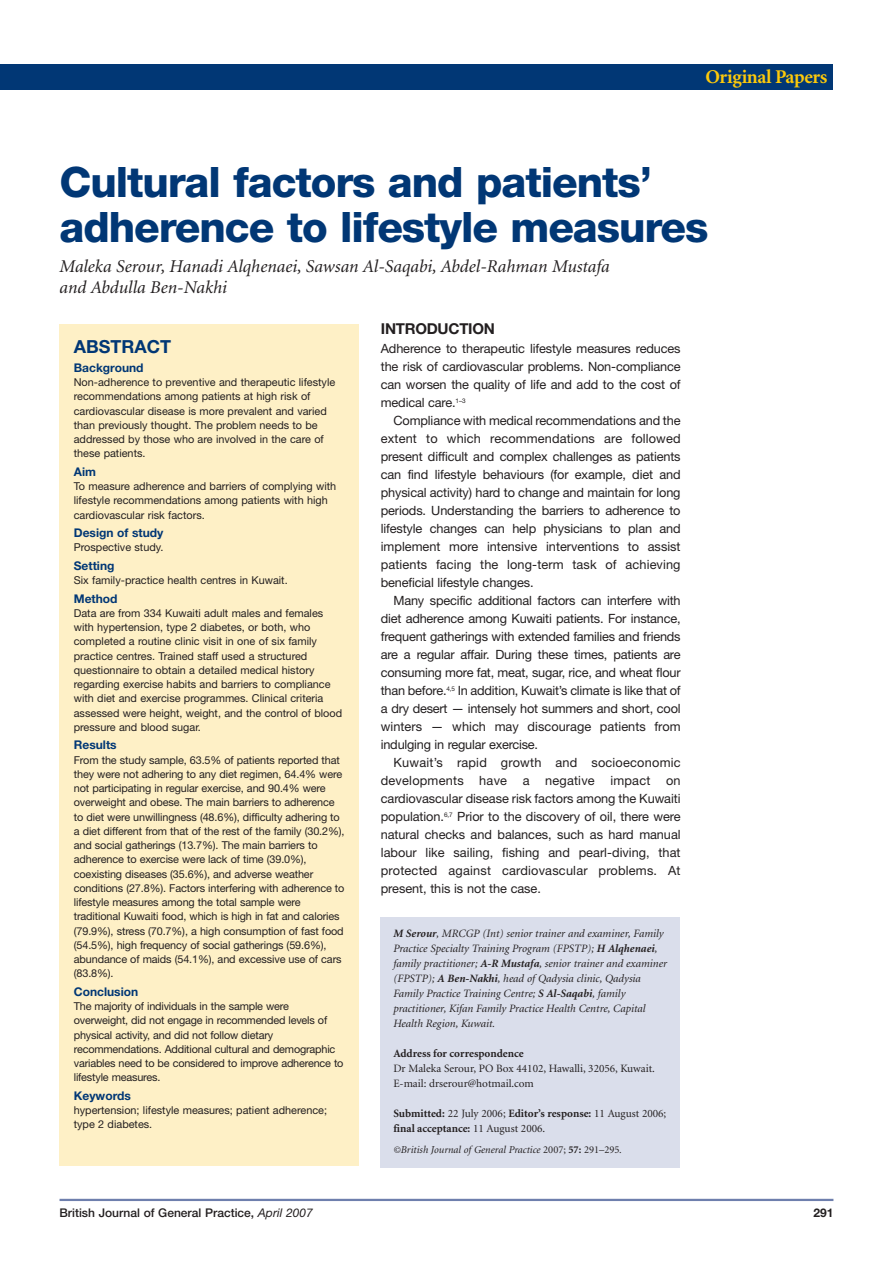
<style>
.page{position:relative;width:893px;height:1263px;background:#fff}
.page>*{position:absolute;margin:0;border:0;box-sizing:border-box;transform-origin:0 0}
.t1{font:800 42px/45px "Helvetica Neue";letter-spacing:-.025em;color:#013775}
.t2{font:700 19.5px "Minion";letter-spacing:-.02em;color:#feca0a}
.t3{font:italic 18px/21px "Minion";color:#231f20}
.t4{font:700 18px "Helvetica Neue";color:#013775}
.t5{font:700 15px "Helvetica Neue";letter-spacing:-.015em;color:#231f20}
.t6{font:12.75px/18px "Helvetica Neue";letter-spacing:-.01em;color:#231f20;text-align:justify}
.t7{font:700 12px "Helvetica Neue";color:#013775}
.t8{font:500 12px "Helvetica Neue";color:#231f20}
.t9{font:700 12px "Helvetica Neue";color:#231f20}
.t10{font:italic 11.25px/15px "Minion";color:#231f20}
.t11{font:700 11.25px/15px "Minion";color:#231f20}
.t12{font:11.25px/15px "Minion";color:#231f20}
.t13{font:10.8px/14.2px "Helvetica Neue";letter-spacing:-.01em;color:#231f20}
.t14{font:italic 10.5px "Minion";color:#231f20}
.s1{font-weight:400;font-style:italic}
.s2{font-weight:700}
.s3{font-weight:400}
.s4{font-style:normal}
.s5{font-weight:700;font-style:normal}
</style>
<div class="page">
<div style="left:60px;top:325px;width:299px;height:841px;background:#fef0c6"></div>
<div style="left:381px;top:917px;width:299px;height:250px;background:#dadeeb"></div>
<hr style="left:60px;top:1199px;width:773px;height:2px;background:#6e7fad">
<div style="left:0;top:65px;width:833px;height:25px;background:#013775"></div>
<h2 class="t2" style="left:705px;top:69px;width:124px">Original Papers</h2>
<h1 class="t1" style="left:60px;top:163px;width:650px">Cultural factors and patients’ adherence to lifestyle measures</h1>
<h3 class="t3" style="left:60px;top:257px;width:552px">Maleka Serour, Hanadi Alqhenaei, Sawsan Al-Saqabi, Abdel-Rahman Mustafa and Abdulla Ben-Nakhi</h3>
<h3 class="t4" style="left:74px;top:340px;width:99px">ABSTRACT</h3>
<p class="t7" style="left:74px;top:363px;width:71px">Background</p>
<p class="t13" style="left:74px;top:376px;width:263px">Non-adherence to preventive and therapeutic lifestyle recommendations among patients at high risk of cardiovascular disease is more prevalent and varied than previously thought. The problem needs to be addressed by those who are involved in the care of these patients.</p>
<p class="t7" style="left:74px;top:467px;width:24px">Aim</p>
<p class="t13" style="left:74px;top:480px;width:264px">To measure adherence and barriers of complying with lifestyle recommendations among patients with high cardiovascular risk factors.</p>
<p class="t7" style="left:74px;top:528px;width:91px">Design of study</p>
<p class="t13" style="left:74px;top:541px;width:91px">Prospective study.</p>
<p class="t7" style="left:74px;top:561px;width:42px">Setting</p>
<p class="t13" style="left:74px;top:574px;width:215px">Six family-practice health centres in Kuwait.</p>
<p class="t7" style="left:74px;top:594px;width:45px">Method</p>
<p class="t13" style="left:74px;top:607px;width:270px">Data are from 334 Kuwaiti adult males and females with hypertension, type 2 diabetes, or both, who completed a routine clinic visit in one of six family practice centres. Trained staff used a structured questionnaire to obtain a detailed medical history regarding exercise habits and barriers to compliance with diet and exercise programmes. Clinical criteria assessed were height, weight, and the control of blood pressure and blood sugar.</p>
<p class="t7" style="left:74px;top:741px;width:44px">Results</p>
<p class="t13" style="left:74px;top:754px;width:272px">From the study sample, 63.5% of patients reported that they were not adhering to any diet regimen, 64.4% were not participating in regular exercise, and 90.4% were overweight and obese. The main barriers to adherence to diet were unwillingness (48.6%), difficulty adhering to a diet different from that of the rest of the family (30.2%), and social gatherings (13.7%). The main barriers to adherence to exercise were lack of time (39.0%), coexisting diseases (35.6%), and adverse weather conditions (27.8%). Factors interfering with adherence to lifestyle measures among the total sample were traditional Kuwaiti food, which is high in fat and calories (79.9%), stress (70.7%), a high consumption of fast food (54.5%), high frequency of social gatherings (59.6%), abundance of maids (54.1%), and excessive use of cars (83.8%).</p>
<p class="t7" style="left:74px;top:987px;width:66px">Conclusion</p>
<p class="t13" style="left:74px;top:1000px;width:271px">The majority of individuals in the sample were overweight, did not engage in recommended levels of physical activity, and did not follow dietary recommendations. Additional cultural and demographic variables need to be considered to improve adherence to lifestyle measures.</p>
<p class="t7" style="left:74px;top:1091px;width:59px">Keywords</p>
<p class="t13" style="left:74px;top:1104px;width:255px">hypertension; lifestyle measures; patient adherence; type 2 diabetes.</p>
<p class="t8" style="left:60px;top:1208px;width:255px">British Journal of General Practice, <span class="s1">April 2007</span></p>
<h3 class="t5" style="left:381px;top:323px;width:116px">INTRODUCTION</h3>
<p class="t6" style="left:381px;top:341px;width:301px">Adherence to therapeutic lifestyle measures reduces the risk of cardiovascular problems. Non-compliance can worsen the quality of life and add to the cost of medical care.<sup>1–3</sup></p>
<p class="t6" style="left:381px;top:413px;width:301px;text-indent:13px">Compliance with medical recommendations and the extent to which recommendations are followed present difficult and complex challenges as patients can find lifestyle behaviours (for example, diet and physical activity) hard to change and maintain for long periods. Understanding the barriers to adherence to lifestyle changes can help physicians to plan and implement more intensive interventions to assist patients facing the long-term task of achieving beneficial lifestyle changes.</p>
<p class="t6" style="left:381px;top:593px;width:301px;text-indent:13px">Many specific additional factors can interfere with diet adherence among Kuwaiti patients. For instance, frequent gatherings with extended families and friends are a regular affair. During these times, patients are consuming more fat, meat, sugar, rice, and wheat flour than before.<sup>4,5</sup> In addition, Kuwait’s climate is like that of a dry desert — intensely hot summers and short, cool winters — which may discourage patients from indulging in regular exercise.</p>
<p class="t6" style="left:381px;top:755px;width:301px;text-indent:13px">Kuwait’s rapid growth and socioeconomic developments have a negative impact on cardiovascular disease risk factors among the Kuwaiti population.<sup>6,7</sup> Prior to the discovery of oil, there were natural checks and balances, such as hard manual labour like sailing, fishing and pearl-diving, that protected against cardiovascular problems. At present, this is not the case.</p>
<p class="t10" style="left:393px;top:927px;width:275px"><span class="s2">M Serour</span>, MRCGP (Int) senior trainer and examiner, Family Practice Specialty Training Program (FPSTP); <span class="s2">H Alqhenaei</span>, family practitioner; <span class="s2">A-R Mustafa</span>, senior trainer and examiner (FPSTP); <span class="s2">A Ben-Nakhi</span>, head of Qadysia clinic, Qadysia Family Practice Training Centre; <span class="s2">S Al-Saqabi</span>, family practitioner, Kifan Family Practice Health Centre, Capital Health Region, Kuwait.</p>
<p class="t11" style="left:393px;top:1047px;width:132px">Address for correspondence</p>
<p class="t12" style="left:393px;top:1062px;width:263px">Dr Maleka Serour, PO Box 44102, Hawalli, 32056, Kuwait.<br>E-mail: drserour@hotmail.com</p>
<p class="t11" style="left:393px;top:1107px;width:274px">Submitted: <span class="s3">22 July 2006;</span> Editor’s response: <span class="s3">11 August 2006; </span>final acceptance: <span class="s3">11 August 2006.</span></p>
<p class="t14" style="left:393px;top:1145px;width:230px">©British Journal of General Practice <span class="s4">2007;</span> <span class="s5">57:</span> <span class="s4">291–295</span>.</p>
<p class="t9" style="left:813px;top:1208px;width:22px">291</p>
</div>
